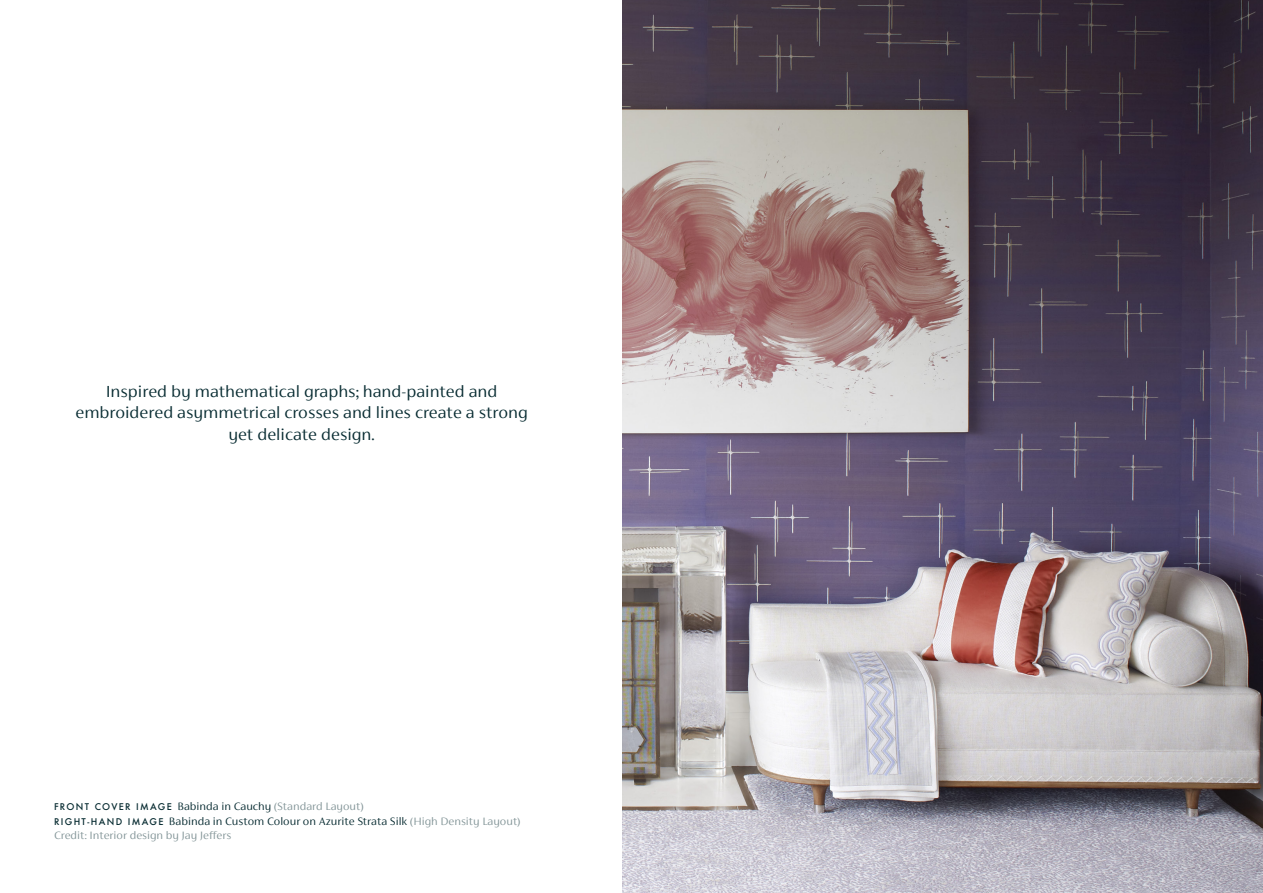
<style>
.page{position:relative;width:1263px;height:893px;background:#fff}
.page>*{position:absolute;margin:0;border:0;box-sizing:border-box;transform-origin:0 0}
.Body_Copy{font:300 18px/21.6px "FS Siena";color:#072b31;text-align:center}
.Body_Copy-2{font:300 12px "FS Siena";color:#839598}
.Body_Copy-3{font:300 12px "FS Siena";color:#072b31}
.s1{font-family:"Futura";font-weight:500;font-size:9px;color:#072b31}
.s2{color:#072b31}
.s3{font-family:"Futura";font-weight:500;font-size:9px}
.s4{color:#839598}
</style>
<div class="page">
<img style="left:622px;top:0;width:641px;height:893px">
<p class="Body_Copy" style="left:75px;top:380px;width:454px">Inspired by mathematical graphs; hand-painted and embroidered asymmetrical crosses and lines create a strong yet delicate design.</p>
<p class="Body_Copy-2" style="left:54px;top:800px;width:311px"><span class="s1">FRONT COVER IMAGE</span> <span class="s2">Babinda in Cauchy</span> (Standard Layout)</p>
<p class="Body_Copy-3" style="left:54px;top:814px;width:468px"><span class="s3">RIGHT -HAND IMAGE</span> Babinda in Custom Colour on Azurite Strata Silk <span class="s4">(High Density Layout)</span></p>
<p class="Body_Copy-2" style="left:54px;top:829px;width:179px">Credit: Interior design by Jay Jeffers</p>
</div>
